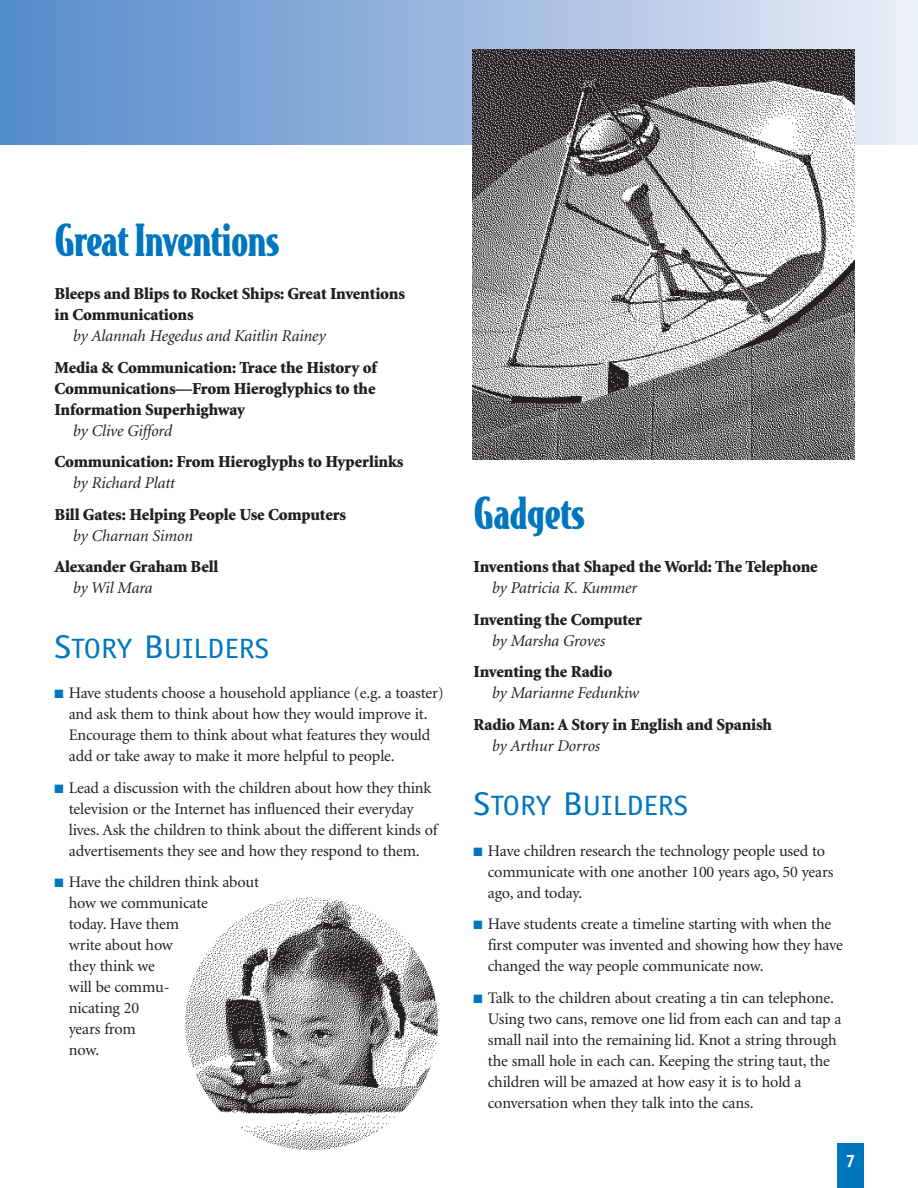
<style>
.page{position:relative;width:918px;height:1188px;background:#fff}
.page>*{position:absolute;margin:0;border:0;box-sizing:border-box;transform-origin:0 0}
.t1{font:900 42px "Bodega Serif";letter-spacing:-.01em;color:#0076be}
.t2{font:28.05px "Officina Sans";color:#0076be;scale:1.1 1}
.t3{font:700 18px "Officina Sans";color:#fff}
.t4{font:900 16.8px/21px "Minion";letter-spacing:-.01em;color:#231f20}
.t5{font:italic 16.5px "Minion";letter-spacing:-.01em;color:#231f20}
.t6{font:16.2px/21px "Minion";letter-spacing:-.01em;color:#231f20}
.s1{font-size:33px}
.s2{color:#0076be}
</style>
<div class="page">
<div style="left:0;top:0;width:918px;height:144px;background:linear-gradient(to right,#5289c9,#e9ebf6)"></div>
<div style="left:837px;top:1143px;width:27px;height:45px;background:#0076be"></div>
<img style="left:472px;top:50px;width:382px;height:409px">
<img style="left:185px;top:897px;width:253px;height:253px;border-radius:50%">
<h1 class="t1" style="left:54px;top:217px;width:227px">Great Inventions</h1>
<p class="t4" style="left:54px;top:284px;width:352px">Bleeps and Blips to Rocket Ships: Great Inventions in Communications</p>
<p class="t5" style="left:72px;top:329px;width:254px">by Alannah Hegedus and Kaitlin Rainey</p>
<p class="t4" style="left:54px;top:358px;width:324px;text-align:justify">Media &amp; Communication: Trace the History of Communications—From Hieroglyphics to the Information Superhighway</p>
<p class="t5" style="left:72px;top:424px;width:101px">by Clive Gifford</p>
<p class="t4" style="left:54px;top:452px;width:351px">Communication: From Hieroglyphs to Hyperlinks</p>
<p class="t5" style="left:72px;top:476px;width:103px">by Richard Platt</p>
<p class="t4" style="left:54px;top:505px;width:293px">Bill Gates: Helping People Use Computers</p>
<p class="t5" style="left:72px;top:529px;width:121px">by Charnan Simon</p>
<p class="t4" style="left:54px;top:557px;width:166px">Alexander Graham Bell</p>
<p class="t5" style="left:72px;top:581px;width:81px">by Wil Mara</p>
<h2 class="t2" style="left:54px;top:637px;width:197px"><span class="s1">S</span>TORY <span class="s1">B</span>UILDERS</h2>
<p class="t6" style="left:69px;top:684px;width:377px;text-indent:-14px"><span class="s2">■</span> Have students choose a household appliance (e.g. a toaster) and ask them to think about how they would improve it.<br>Encourage them to think about what features they would add or take away to make it more helpful to people.</p>
<p class="t6" style="left:69px;top:778px;width:370px;text-indent:-14px"><span class="s2">■</span> Lead a discussion with the children about how they think television or the Internet has influenced their everyday lives. Ask the children to think about the different kinds of advertisements they see and how they respond to them.</p>
<p class="t6" style="left:69px;top:873px;width:192px;text-indent:-14px"><span class="s2">■</span> Have the children think about how we communicate<br>today. Have them<br>write about how<br>they think we<br>will be commu-<br>nicating 20<br>years from<br>now.</p>
<h1 class="t1" style="left:474px;top:490px;width:113px">Gadgets</h1>
<p class="t4" style="left:474px;top:557px;width:346px">Inventions that Shaped the World: The Telephone</p>
<p class="t5" style="left:492px;top:581px;width:147px">by Patricia K. Kummer</p>
<p class="t4" style="left:474px;top:610px;width:170px">Inventing the Computer</p>
<p class="t5" style="left:492px;top:634px;width:115px">by Marsha Groves</p>
<p class="t4" style="left:474px;top:662px;width:140px">Inventing the Radio</p>
<p class="t5" style="left:492px;top:686px;width:148px">by Marianne Fedunkiw</p>
<p class="t4" style="left:474px;top:715px;width:300px">Radio Man: A Story in English and Spanish</p>
<p class="t5" style="left:492px;top:739px;width:109px">by Arthur Dorros</p>
<h2 class="t2" style="left:474px;top:795px;width:197px"><span class="s1">S</span>TORY <span class="s1">B</span>UILDERS</h2>
<p class="t6" style="left:488px;top:841px;width:347px;text-indent:-14px"><span class="s2">■</span> Have children research the technology people used to communicate with one another 100 years ago, 50 years ago, and today.</p>
<p class="t6" style="left:488px;top:915px;width:357px;text-indent:-14px"><span class="s2">■</span> Have students create a timeline starting with when the first computer was invented and showing how they have changed the way people communicate now.</p>
<p class="t6" style="left:488px;top:988px;width:355px;text-indent:-14px"><span class="s2">■</span> Talk to the children about creating a tin can telephone.<br>Using two cans, remove one lid from each can and tap a small nail into the remaining lid. Knot a string through the small hole in each can. Keeping the string taut, the children will be amazed at how easy it is to hold a conversation when they talk into the cans.</p>
<p class="t3" style="left:845px;top:1154px;width:12px">7</p>
</div>
